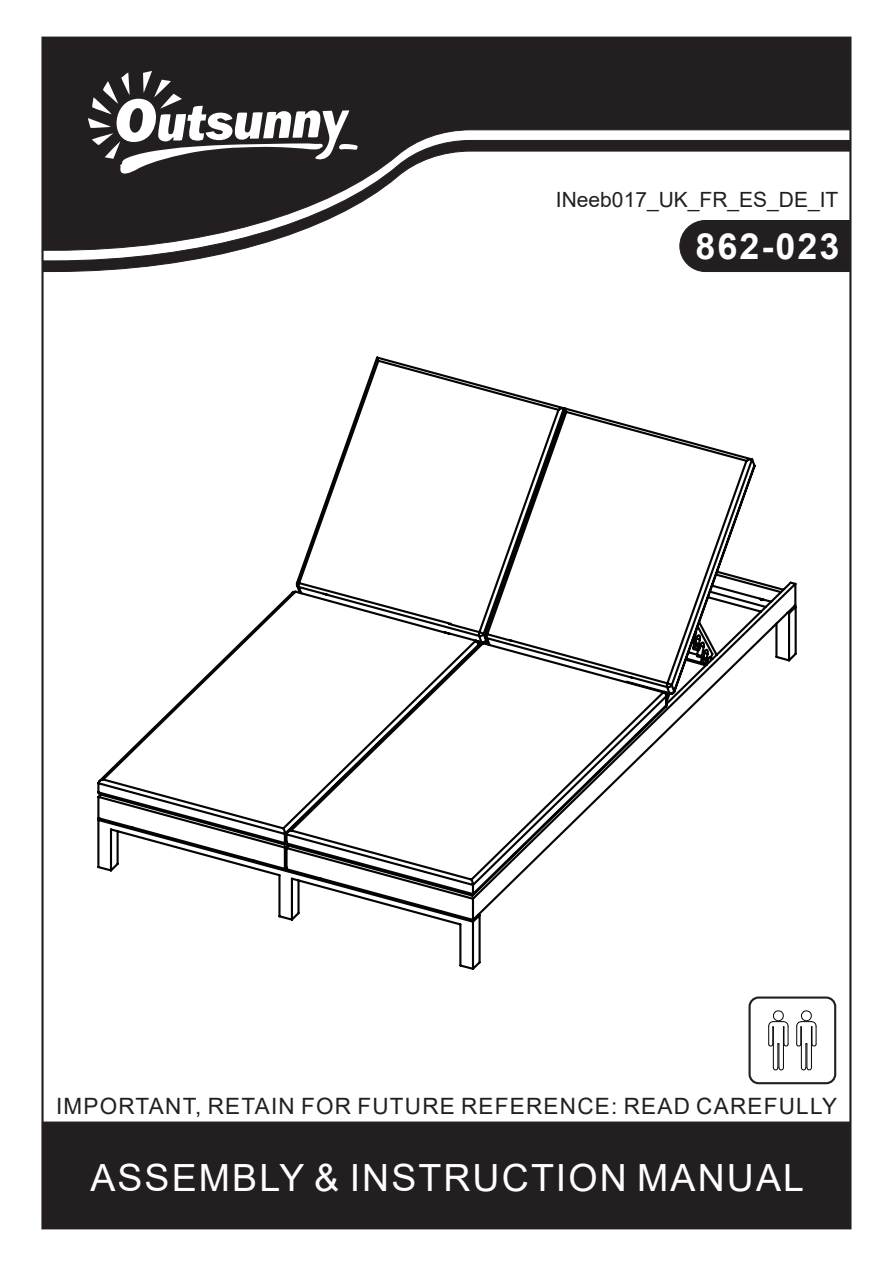
<style>
.page{position:relative;width:893px;height:1263px;background:#fff}
.page>*{position:absolute;margin:0;border:0;box-sizing:border-box;transform-origin:0 0}
.t1{font:37.5px "Arial";letter-spacing:-.3em;color:#fff}
.t2{font:700 36px "Arial";letter-spacing:.055em;color:#fff}
.t3{font:22.5px "Arial";letter-spacing:.055em;color:#231f20}
.t4{font:21px "Arial";color:#231f20}
</style>
<div class="page">
<svg style="left:97px;top:356px;width:700px;height:614px"></svg>
<div style="left:42px;top:1121px;width:809px;height:108px;background:#231f20;border:1px solid #231f20"></div>
<div style="left:42px;top:37px;width:809px;height:103px;background:#231f20"></div>
<svg style="left:42px;top:140px;width:809px;height:132px"></svg>
<svg style="left:88px;top:71px;width:272px;height:107px"></svg>
<div style="left:748px;top:996px;width:88px;height:88px;border:2px solid #231f20;border-radius:9px"></div>
<svg style="left:796px;top:1010px;width:21px;height:61px"></svg>
<svg style="left:768px;top:1010px;width:21px;height:61px"></svg>
<div style="left:679px;top:220px;width:172px;height:52px;background:#231f20"></div>
<p class="t4" style="left:556px;top:185px;width:284px">INeeb017_UK_FR_ES_DE_IT</p>
<h2 class="t2" style="left:695px;top:221px;width:146px">862-023</h2>
<p class="t3" style="left:56px;top:1090px;width:783px">IMPORTANT, RETAIN FOR FUTURE REFERENCE: READ CAREFULLY</p>
<h1 class="t1" style="left:90px;top:1152px;width:271px">A S S E AMSBSLEY &amp; I</h1>
<h1 class="t1" style="left:306px;top:1152px;width:499px">M BNLYS ITNRSUTCRT I O N M A N U A L</h1>
</div>
